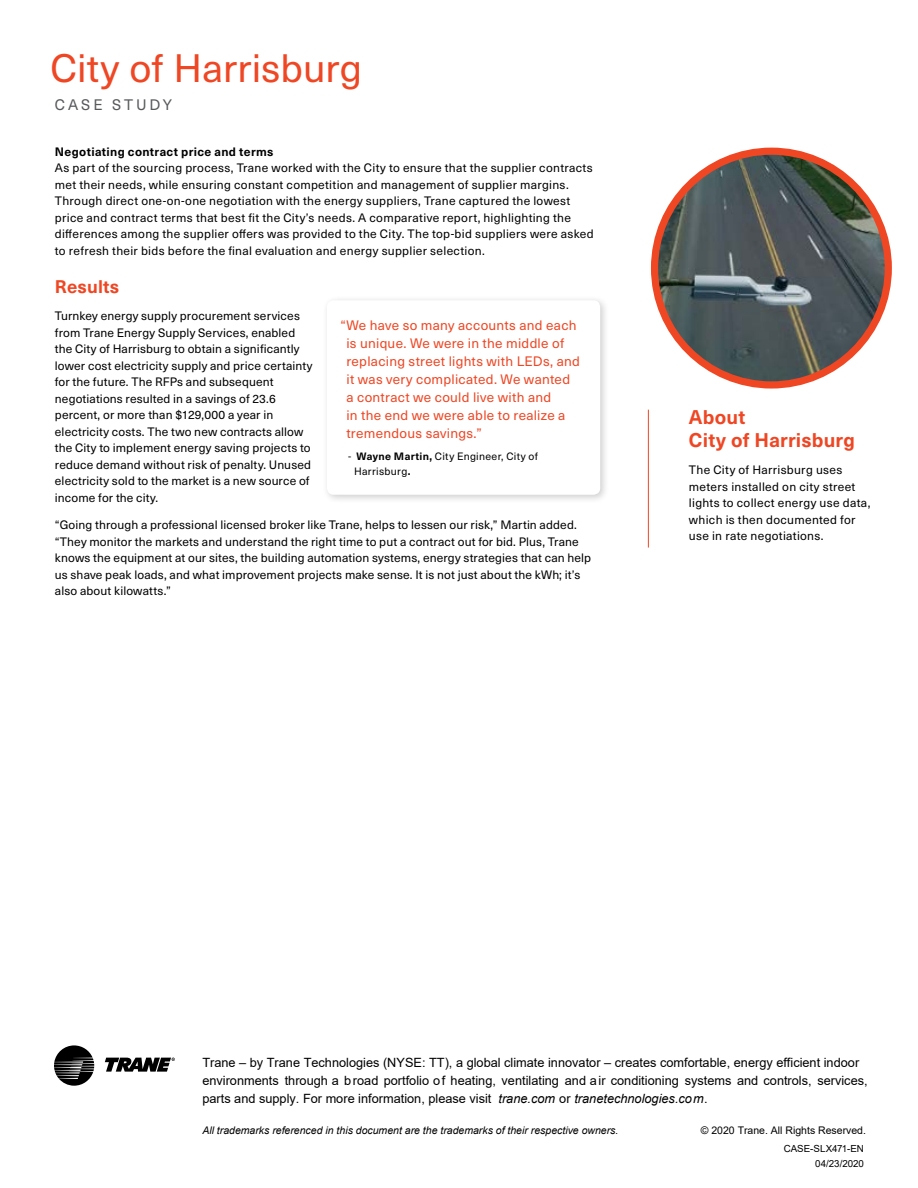
<style>
.page{position:relative;width:918px;height:1188px;background:#fff}
.page>*{position:absolute;margin:0;border:0;box-sizing:border-box;transform-origin:0 0}
.t1{font:39px "Neue Haas Unica W1 G";color:#ef4623}
.t2{font:700 19.5px/23.4px "Neue Haas Unica W1 G";letter-spacing:.01em;color:#ef4623}
.t3{font:700 18px "Neue Haas Unica W1 G";letter-spacing:.01em;color:#ef4623}
.t4{font:15px "Neue Haas Unica W1 G";letter-spacing:.195em;color:#58595b}
.t5{font:13.5px/18px "Neue Haas Unica W1 G";letter-spacing:.02em;color:#ef4623}
.t6{font:12.75px/18px "Arial";color:#000}
.t7{font:12px/16.5px "Neue Haas Unica W1 G";letter-spacing:.015em;color:#000}
.t8{font:700 12px "Neue Haas Unica W1 G";letter-spacing:.03em;color:#000}
.t9{font:italic 10.5px "Arial";color:#000}
.t10{font:10.5px/15px "Neue Haas Unica W1 G";letter-spacing:.03em;color:#000}
.t11{font:10.5px "Arial";color:#000}
.t12{font:9.75px/15px "Arial";color:#000;text-align:right}
.s1{font-weight:700}
.s2{font-style:italic}
</style>
<div class="page">
<svg style="left:54px;top:1045px;width:40px;height:41px"></svg>
<svg style="left:105px;top:1058px;width:70px;height:14px"></svg>
<img style="left:655px;top:151px;width:233px;height:234px;border-radius:117px">
<div style="left:651px;top:148px;width:241px;height:241px;border:7px solid #ef4623;border-radius:50%"></div>
<hr style="left:648px;top:410px;width:1px;height:138px;background:#ef4623">
<div style="left:322px;top:295px;width:288px;height:209px;background:#000;opacity:.2"></div>
<div style="left:327px;top:300px;width:273px;height:195px;background:#fff;border-radius:7px"></div>
<h1 class="t1" style="left:50px;top:39px;width:313px">City of Harrisburg</h1>
<p class="t4" style="left:55px;top:94px;width:119px">CASE STUDY</p>
<p class="t8" style="left:55px;top:142px;width:220px">Negotiating contract price and terms</p>
<p class="t7" style="left:55px;top:159px;width:540px">As part of the sourcing process, Trane worked with the City to ensure that the supplier contracts met their needs, while ensuring constant competition and management of supplier margins.<br>Through direct one-on-one negotiation with the energy suppliers, Trane captured the lowest price and contract terms that best fit the City’s needs. A comparative report, highlighting the differences among the supplier offers was provided to the City. The top-bid suppliers were asked to refresh their bids before the final evaluation and energy supplier selection.</p>
<h3 class="t3" style="left:55px;top:273px;width:66px">Results</h3>
<p class="t7" style="left:55px;top:307px;width:259px">Turnkey energy supply procurement services from Trane Energy Supply Services, enabled the City of Harrisburg to obtain a significantly lower cost electricity supply and price certainty for the future. The RFPs and subsequent negotiations resulted in a savings of 23.6 percent, or more than $129,000 a year in electricity costs. The two new contracts allow the City to implement energy saving projects to reduce demand without risk of penalty. Unused electricity sold to the market is a new source of income for the city.</p>
<p class="t7" style="left:55px;top:516px;width:538px">“Going through a professional licensed broker like Trane, helps to lessen our risk,” Martin added. “They monitor the markets and understand the right time to put a contract out for bid. Plus, Trane knows the equipment at our sites, the building automation systems, energy strategies that can help us shave peak loads, and what improvement projects make sense. It is not just about the kWh; it’s also about kilowatts.”</p>
<p class="t5" style="left:346px;top:316px;width:235px;text-indent:-6px">“We have so many accounts and each is unique. We were in the middle of replacing street lights with LEDs, and it was very complicated. We wanted a contract we could live with and<br>in the end we were able to realize a tremendous savings.”</p>
<p class="t10" style="left:354px;top:448px;width:185px;text-indent:-6px">- <span class="s1">Wayne Martin,</span> City Engineer, City of<br>Harrisburg<span class="s1">.</span></p>
<h2 class="t2" style="left:689px;top:404px;width:168px">About<br>City of Harrisburg</h2>
<p class="t7" style="left:689px;top:461px;width:183px">The City of Harrisburg uses meters installed on city street lights to collect energy use data, which is then documented for use in rate negotiations.</p>
<p class="t6" style="left:202px;top:1054px;width:667px">Trane – by Trane Technologies (NYSE: TT), a global climate innovator – creates comfortable, energy efficient indoor environments through a broad portfolio of heating, ventilating and air conditioning systems and controls, services, parts and supply. For more information, please visit <span class="s2">trane.com</span> or <span class="s2">tranetechnologies.com</span>.</p>
<p class="t11" style="left:701px;top:1123px;width:167px">© 2020 Trane. All Rights Reserved.</p>
<p class="t12" style="left:737px;top:1145px;width:131px">Lit # Placeholder 0123456789</p>
<p class="t9" style="left:202px;top:1123px;width:418px">All trademarks referenced in this document are the trademarks of their respective owners.</p>
<p class="t12" style="left:784px;top:1141px;width:82px">CASE-SLX471-EN<br>04/23/2020</p>
</div>
